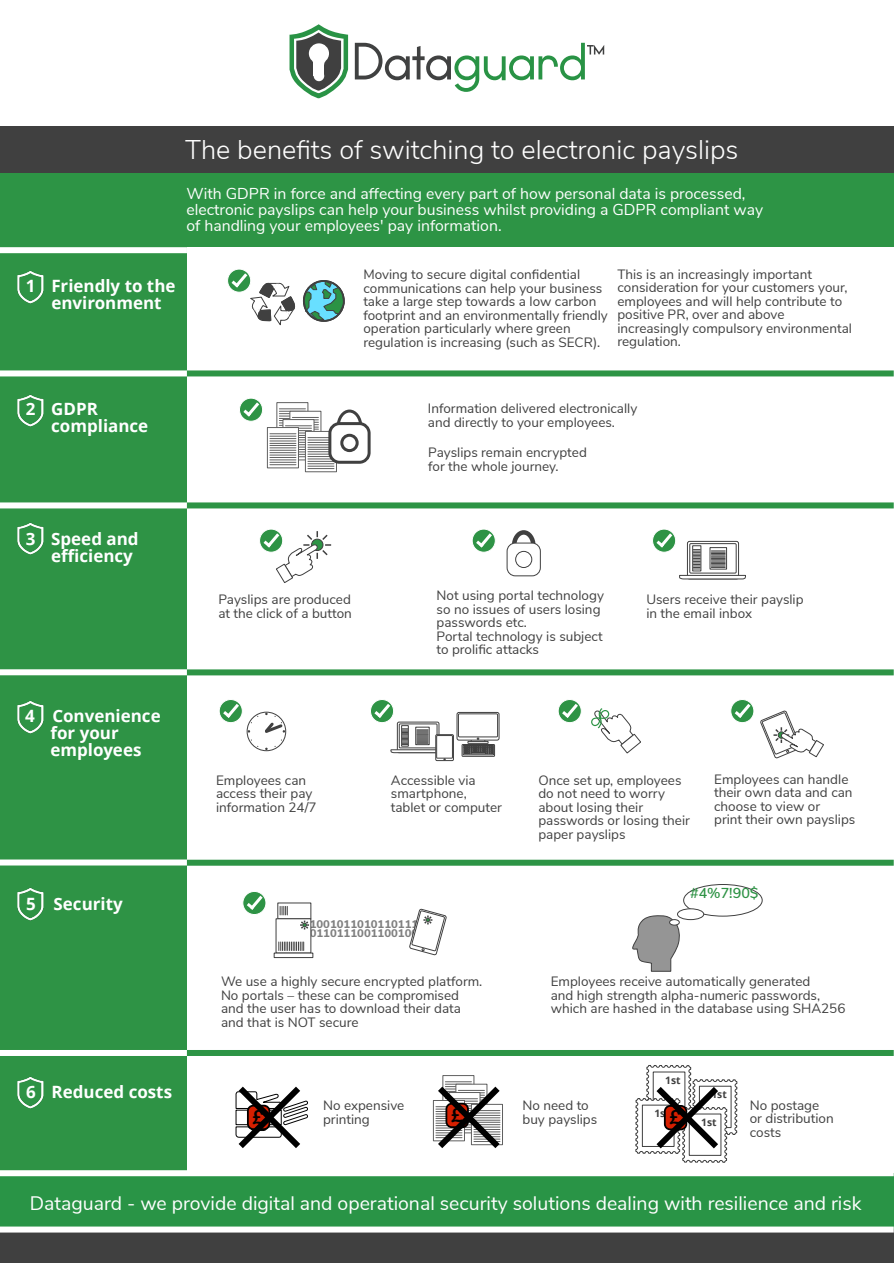
<style>
.page{position:relative;width:894px;height:1263px;background:#fff}
.page>*{position:absolute;margin:0;border:0;box-sizing:border-box;transform-origin:0 0}
.t1{font:300 27px "Nunito Sans";color:#fff}
.t2{font:19.5px "Nunito Sans";color:#fff}
.t3{font:19.2px "Arial Rounded MT Bold";color:#d51f00}
.t4{font:700 16.95px/17px "Open Sans";color:#fff}
.t5{font:15.75px/15.8px "Nunito Sans";color:#fff}
.t6{font:600 14.4px "Nunito Sans";color:#2e9345}
.t7{font:13.5px/13.5px "Nunito Sans";color:#404040}
.t8{font:800 11.1px/9.3px "Nunito Sans";color:#808080}
.t9{font:700 10.2px "Open Sans";color:#404040}
</style>
<div class="page">
<div style="left:0;top:173px;width:187px;height:1024px;background:#2e9345"></div>
<div style="left:0;top:173px;width:893px;height:74px;background:#2d9445"></div>
<div style="left:0;top:127px;width:893px;height:46px;background:#404040"></div>
<div style="left:0;top:1173px;width:893px;height:56px;background:#299446"></div>
<div style="left:0;top:1229px;width:893px;height:34px;background:#404040"></div>
<svg style="left:303px;top:280px;width:41px;height:40px"></svg>
<div style="left:303px;top:280px;width:41px;height:42px;border:2px solid #404040;border-radius:50%"></div>
<svg style="left:227px;top:269px;width:24px;height:23px"></svg>
<svg style="left:229px;top:271px;width:67px;height:55px"></svg>
<div style="left:511px;top:530px;width:24px;height:31px;border:4px solid #404040;border-radius:50%"></div>
<div style="left:506px;top:543px;width:34px;height:33px;background:#fff;border:1px solid #404040;border-radius:8px"></div>
<div style="left:515px;top:551px;width:17px;height:17px;border:1px solid #404040;border-radius:50%"></div>
<svg style="left:247px;top:712px;width:39px;height:39px"></svg>
<div style="left:442px;top:1075px;width:32px;height:41px;background:#fff;border:1px solid #606060"></div>
<svg style="left:235px;top:1086px;width:73px;height:62px"></svg>
<svg style="left:432px;top:1080px;width:71px;height:68px"></svg>
<svg style="left:635px;top:1065px;width:102px;height:98px"></svg>
<img style="left:17px;top:270px;width:27px;height:34px">
<img style="left:17px;top:394px;width:27px;height:33px">
<img style="left:17px;top:522px;width:27px;height:33px">
<img style="left:17px;top:700px;width:27px;height:33px">
<img style="left:17px;top:887px;width:27px;height:33px">
<img style="left:17px;top:1076px;width:27px;height:33px">
<svg style="left:470px;top:738px;width:15px;height:5px"></svg>
<svg style="left:456px;top:712px;width:43px;height:28px"></svg>
<div style="left:458px;top:713px;width:39px;height:24px;background:#fff;border:1px solid #404040"></div>
<div style="left:467px;top:741px;width:21px;height:3px;background:#fff;border:1px solid #404040"></div>
<svg style="left:461px;top:744px;width:33px;height:13px"></svg>
<svg style="left:462px;top:745px;width:31px;height:10px"></svg>
<svg style="left:463px;top:746px;width:29px;height:8px"></svg>
<svg style="left:591px;top:708px;width:50px;height:46px"></svg>
<svg style="left:397px;top:722px;width:42px;height:31px"></svg>
<svg style="left:399px;top:724px;width:38px;height:24px"></svg>
<svg style="left:415px;top:727px;width:14px;height:1px"></svg>
<div style="left:401px;top:725px;width:7px;height:21px;background:#fff;border:1px solid #404040"></div>
<svg style="left:435px;top:734px;width:18px;height:27px"></svg>
<div style="left:436px;top:735px;width:16px;height:23px;background:#fff;border:1px solid #404040"></div>
<svg style="left:390px;top:728px;width:55px;height:32px"></svg>
<svg style="left:760px;top:710px;width:64px;height:48px"></svg>
<svg style="left:248px;top:713px;width:37px;height:37px"></svg>
<svg style="left:219px;top:699px;width:23px;height:24px"></svg>
<svg style="left:221px;top:702px;width:20px;height:18px"></svg>
<svg style="left:242px;top:891px;width:24px;height:24px"></svg>
<svg style="left:244px;top:894px;width:21px;height:18px"></svg>
<svg style="left:730px;top:699px;width:24px;height:24px"></svg>
<svg style="left:732px;top:702px;width:20px;height:18px"></svg>
<svg style="left:370px;top:699px;width:24px;height:24px"></svg>
<svg style="left:372px;top:702px;width:20px;height:18px"></svg>
<svg style="left:557px;top:699px;width:24px;height:24px"></svg>
<svg style="left:559px;top:702px;width:21px;height:18px"></svg>
<svg style="left:632px;top:915px;width:48px;height:57px"></svg>
<svg style="left:669px;top:919px;width:10px;height:6px"></svg>
<div style="left:683px;top:884px;width:79px;height:32px;background:#fff;border:1px solid #404040;border-radius:50%"></div>
<div style="left:677px;top:908px;width:26px;height:12px;background:#fff;border:1px solid #404040;border-radius:50%"></div>
<svg style="left:289px;top:24px;width:59px;height:74px"></svg>
<svg style="left:355px;top:43px;width:249px;height:49px"></svg>
<svg style="left:276px;top:402px;width:32px;height:7px"></svg>
<svg style="left:267px;top:427px;width:3px;height:41px"></svg>
<div style="left:305px;top:431px;width:31px;height:41px;background:#f1f1f1;border:1px solid #606060"></div>
<svg style="left:270px;top:409px;width:64px;height:60px"></svg>
<div style="left:336px;top:410px;width:26px;height:34px;border:3px solid #404040;border-radius:50%"></div>
<div style="left:328px;top:422px;width:42px;height:42px;background:#fff;border:3px solid #404040;border-radius:10px"></div>
<div style="left:340px;top:434px;width:18px;height:18px;border:3px solid #404040;border-radius:50%"></div>
<svg style="left:259px;top:529px;width:24px;height:23px"></svg>
<svg style="left:261px;top:531px;width:70px;height:52px"></svg>
<svg style="left:239px;top:398px;width:24px;height:24px"></svg>
<svg style="left:241px;top:400px;width:20px;height:19px"></svg>
<svg style="left:471px;top:529px;width:24px;height:23px"></svg>
<svg style="left:474px;top:531px;width:20px;height:19px"></svg>
<svg style="left:652px;top:529px;width:23px;height:23px"></svg>
<svg style="left:654px;top:531px;width:91px;height:49px"></svg>
<div style="left:0;top:370px;width:187px;height:6px;background:#fff"></div>
<div style="left:0;top:247px;width:187px;height:6px;background:#fff"></div>
<div style="left:0;top:502px;width:187px;height:6px;background:#fff"></div>
<div style="left:0;top:669px;width:187px;height:6px;background:#fff"></div>
<div style="left:0;top:859px;width:187px;height:6px;background:#fff"></div>
<div style="left:0;top:1050px;width:187px;height:6px;background:#fff"></div>
<div style="left:0;top:1170px;width:893px;height:6px;background:#fff"></div>
<div style="left:0;top:1226px;width:893px;height:6px;background:#fff"></div>
<div style="left:187px;top:370px;width:706px;height:6px;background:#2d9445"></div>
<div style="left:187px;top:502px;width:706px;height:6px;background:#2d9445"></div>
<div style="left:187px;top:669px;width:706px;height:6px;background:#2d9445"></div>
<div style="left:187px;top:860px;width:706px;height:6px;background:#2d9445"></div>
<div style="left:187px;top:1050px;width:706px;height:6px;background:#2d9445"></div>
<div style="left:275px;top:918px;width:36px;height:35px;background:#fff;border:1px solid #404040"></div>
<svg style="left:274px;top:953px;width:39px;height:5px"></svg>
<svg style="left:280px;top:906px;width:8px;height:9px"></svg>
<svg style="left:278px;top:942px;width:26px;height:8px"></svg>
<svg style="left:300px;top:920px;width:10px;height:10px"></svg>
<svg style="left:409px;top:909px;width:38px;height:47px"></svg>
<h1 class="t1" style="left:185px;top:132px;width:554px">The benefits of switching to electronic payslips</h1>
<p class="t5" style="left:186px;top:186px;width:578px">With GDPR in force and affecting every part of how personal data is processed, electronic payslips can help your business whilst providing a GDPR compliant way of handling your employees' pay information.</p>
<p class="t4" style="left:51px;top:280px;width:126px;text-indent:-26px">1 Friendly to the environment</p>
<p class="t7" style="left:363px;top:268px;width:246px">Moving to secure digital confidential communications can help your business take a large step towards a low carbon footprint and an environmentally friendly operation particularly where green regulation is increasing (such as SECR).</p>
<p class="t7" style="left:617px;top:267px;width:236px">This is an increasingly important consideration for your customers your, employees and will help contribute to positive PR, over and above increasingly compulsory environmental regulation.</p>
<p class="t4" style="left:51px;top:403px;width:99px;text-indent:-26px">2 GDPR compliance</p>
<p class="t7" style="left:428px;top:402px;width:211px">Information delivered electronically and directly to your employees.</p>
<p class="t7" style="left:428px;top:446px;width:160px">Payslips remain encrypted for the whole journey.</p>
<p class="t4" style="left:51px;top:532px;width:89px;text-indent:-26px">3 Speed and efficiency</p>
<p class="t4" style="left:51px;top:709px;width:112px;text-indent:-26px">4 Convenience for your employees</p>
<p class="t4" style="left:26px;top:897px;width:98px">5 Security</p>
<p class="t4" style="left:26px;top:1085px;width:147px">6 Reduced costs</p>
<p class="t7" style="left:218px;top:593px;width:135px">Payslips are produced at the click of a button</p>
<p class="t7" style="left:436px;top:589px;width:169px">Not using portal technology so no issues of users losing passwords etc.<br>Portal technology is subject to prolific attacks</p>
<p class="t7" style="left:646px;top:593px;width:159px">Users receive their payslip in the email inbox</p>
<p class="t7" style="left:216px;top:773px;width:102px">Employees can access their pay information 24/7</p>
<p class="t7" style="left:390px;top:773px;width:112px">Accessible via smartphone, tablet or computer</p>
<p class="t8" style="left:309px;top:920px;width:110px">1001011010110111<br>0110111001100100</p>
<p class="t7" style="left:538px;top:773px;width:153px">Once set up, employees do not need to worry about losing their passwords or losing their paper payslips</p>
<p class="t7" style="left:713px;top:772px;width:143px">Employees can handle their own data and can choose to view or<br>print their own payslips</p>
<p class="t6" style="left:689px;top:884px;width:70px">#4%7!90$</p>
<p class="t7" style="left:221px;top:975px;width:263px">We use a highly secure encrypted platform.<br>No portals – these can be compromised and the user has to download their data and that is NOT secure</p>
<p class="t7" style="left:550px;top:975px;width:296px">Employees receive automatically generated<br>and high strength alpha-numeric passwords, which are hashed in the database using SHA256</p>
<p class="t7" style="left:323px;top:1099px;width:83px">No expensive</p>
<h3 class="t3" style="left:253px;top:1110px;width:13px">£</h3>
<p class="t7" style="left:323px;top:1113px;width:48px">printing</p>
<h3 class="t3" style="left:451px;top:1108px;width:13px">£</h3>
<p class="t9" style="left:665px;top:1076px;width:17px">1st</p>
<p class="t9" style="left:711px;top:1090px;width:17px">1st</p>
<p class="t7" style="left:522px;top:1099px;width:76px">No need to buy payslips</p>
<p class="t7" style="left:749px;top:1098px;width:85px">No postage or distribution costs</p>
<p class="t9" style="left:654px;top:1109px;width:17px">1st</p>
<h3 class="t3" style="left:669px;top:1110px;width:13px">£</h3>
<p class="t9" style="left:701px;top:1118px;width:17px">1st</p>
<h2 class="t2" style="left:30px;top:1190px;width:832px">Dataguard - we provide digital and operational security solutions dealing with resilience and risk</h2>
</div>
